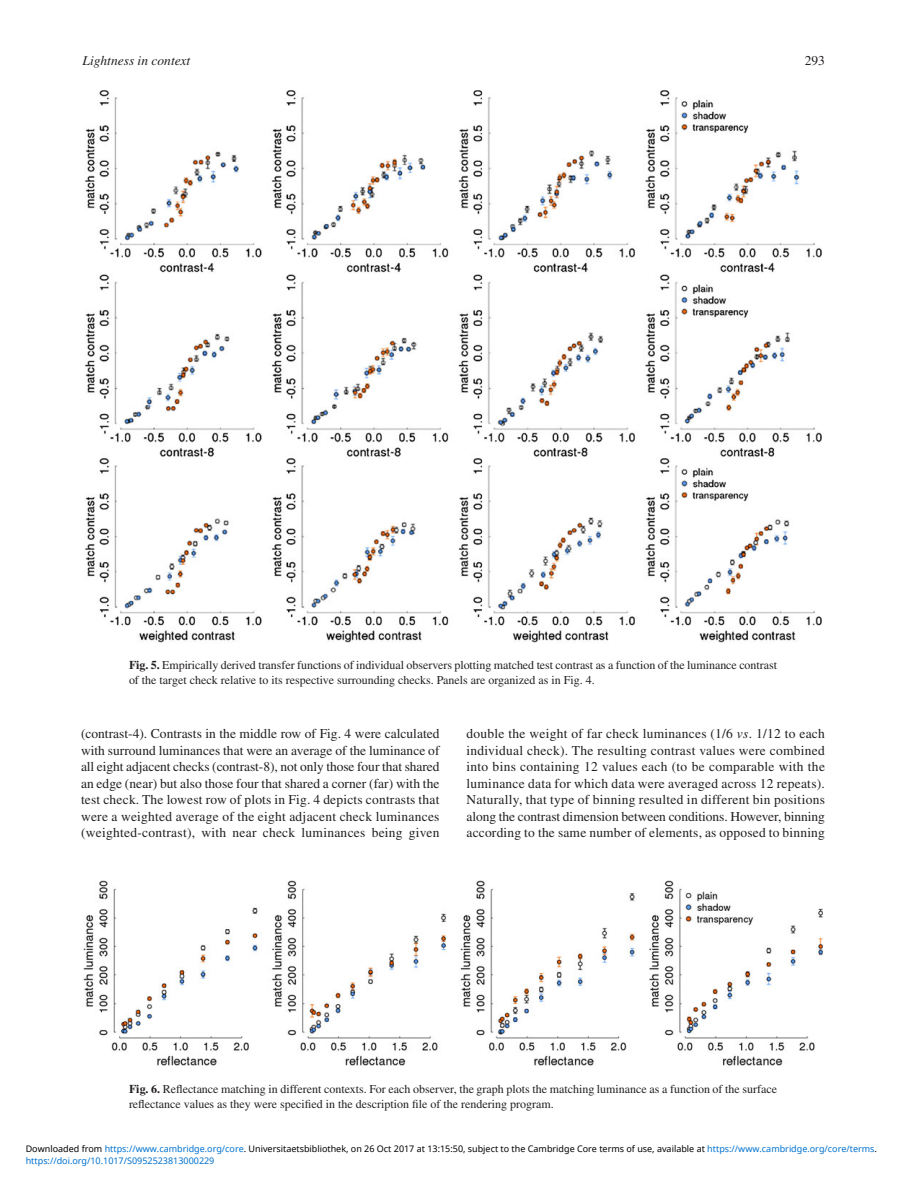
<style>
.page{position:relative;width:918px;height:1188px;background:#fff}
.page>*{position:absolute;margin:0;border:0;box-sizing:border-box;transform-origin:0 0}
.t1{font:13.5px/16.5px "Times";letter-spacing:.015em;color:#231f20;text-align:justify}
.t2{font:italic 13.5px "Times";color:#231f20}
.t3{font:12px/15px "Times";color:#231f20}
.t4{font:9px "Noto Sans";color:#000}
.t5{font:9px "Noto Sans";color:#0172cf}
.s1{font-weight:700}
.s2{font-style:italic}
.s3{color:#0172cf}
</style>
<div class="page">
<img style="left:84px;top:90px;width:738px;height:552px">
<img style="left:84px;top:881px;width:738px;height:185px">
<p class="t2" style="left:82px;top:55px;width:109px">Lightness in context</p>
<p class="t1" style="left:805px;top:53px;width:22px">293</p>
<p class="t3" style="left:129px;top:659px;width:650px"><span class="s1">Fig. 5.</span> Empirically derived transfer functions of individual observers plotting matched test contrast as a function of the luminance contrast of the target check relative to its respective surrounding checks. Panels are organized as in Fig. 4 .</p>
<p class="t1" style="left:81px;top:727px;width:360px">(contrast-4). Contrasts in the middle row of Fig. 4 were calculated with surround luminances that were an average of the luminance of all eight adjacent checks (contrast-8), not only those four that shared an edge (near) but also those four that shared a corner (far) with the test check. The lowest row of plots in Fig. 4 depicts contrasts that were a weighted average of the eight adjacent check luminances (weighted-contrast), with near check luminances being given</p>
<p class="t1" style="left:467px;top:727px;width:360px">double the weight of far check luminances (1/6 <span class="s2">vs</span> . 1/12 to each individual check). The resulting contrast values were combined into bins containing 12 values each (to be comparable with the luminance data for which data were averaged across 12 repeats).<br>Naturally, that type of binning resulted in different bin positions along the contrast dimension between conditions. However, binning according to the same number of elements, as opposed to binning</p>
<p class="t3" style="left:129px;top:1082px;width:650px"><span class="s1">Fig. 6.</span> Reflectance matching in different contexts. For each observer, the graph plots the matching luminance as a function of the surface reflectance values as they were specified in the description file of the rendering program.</p>
<p class="t4" style="left:26px;top:1143px;width:853px">Downloaded from <span class="s3">https://www.cambridge.org/core</span>. Universitaetsbibliothek, on 26 Oct 2017 at 13:15:50, subject to the Cambridge Core terms of use, available at <span class="s3">https://www.cambridge.org/core/terms</span>.</p>
<p class="t5" style="left:26px;top:1155px;width:190px">https://doi.org/10.1017/S0952523813000229</p>
</div>
